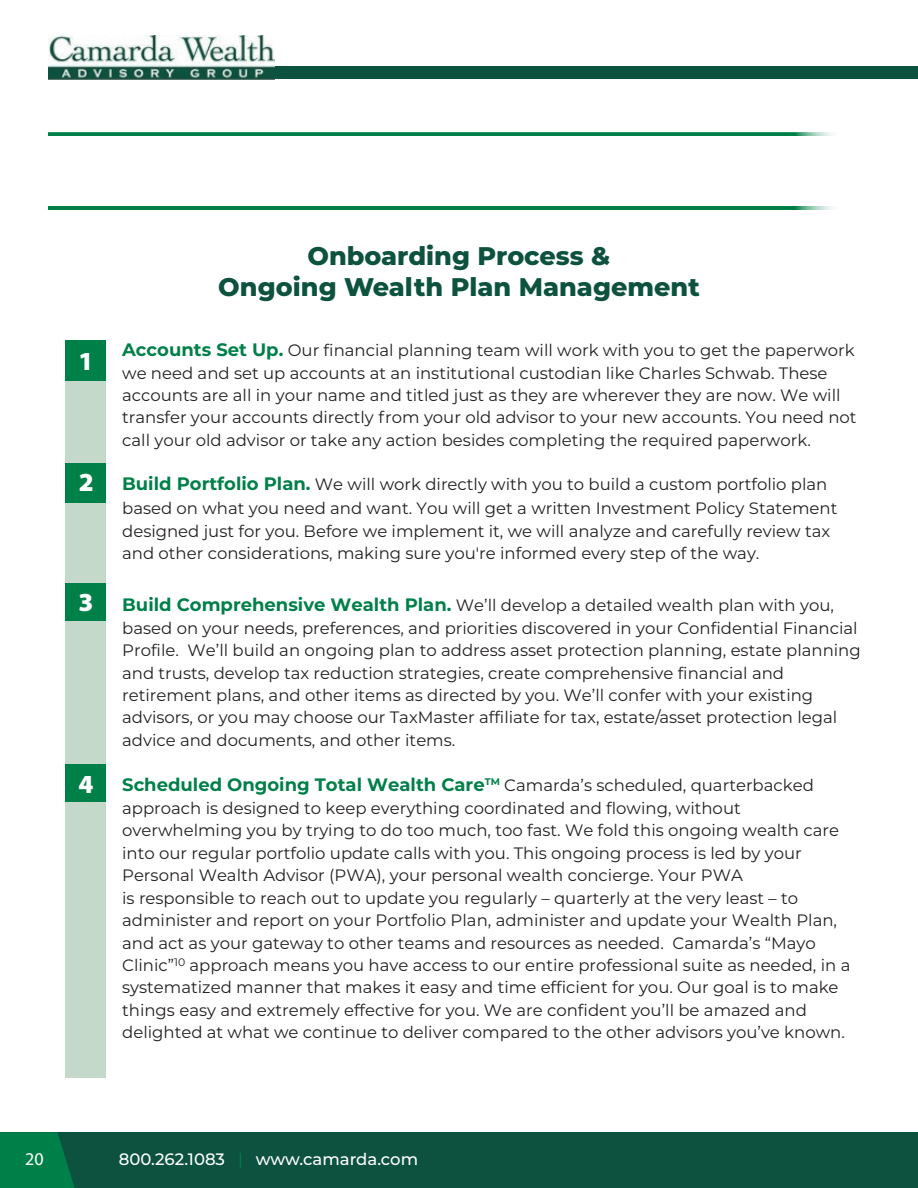
<style>
.page{position:relative;width:918px;height:1188px;background:#fff}
.page>*{position:absolute;margin:0;border:0;box-sizing:border-box;transform-origin:0 0}
.t1{font:900 26.1px "Myriad Pro";color:#fff}
.t2{font:800 25.5px/31.5px "Montserrat";color:#0c523f;text-align:center}
.t3{font:18px "Myriad Pro";color:#fff}
.t4{font:16.5px/22.5px "Montserrat";color:#231f20}
.t5{font:500 16.5px "Montserrat";color:#fff}
.s1{font-weight:700;font-size:18px;color:#008049}
.s2{font-weight:400;color:#008049}
</style>
<div class="page">
<hr style="left:48px;top:133px;width:794px;height:3px;background:#008049">
<hr style="left:48px;top:206px;width:794px;height:4px;background:#008049">
<div style="left:65px;top:381px;width:41px;height:696px;background:#c5d9ca"></div>
<div style="left:65px;top:340px;width:41px;height:41px;background:#008049"></div>
<div style="left:65px;top:464px;width:41px;height:39px;background:#008049"></div>
<div style="left:65px;top:583px;width:41px;height:37px;background:#008049"></div>
<div style="left:65px;top:764px;width:41px;height:38px;background:#008049"></div>
<div style="left:48px;top:66px;width:870px;height:13px;background:#0c523f"></div>
<img style="left:48px;top:36px;width:227px;height:43px">
<div style="left:0;top:1132px;width:918px;height:56px;background:#0c523f"></div>
<svg style="left:0;top:1132px;width:75px;height:56px"></svg>
<h1 class="t1" style="left:78px;top:344px;width:16px">1</h1>
<h1 class="t1" style="left:79px;top:464px;width:16px">2</h1>
<h1 class="t1" style="left:79px;top:584px;width:16px">3</h1>
<h1 class="t1" style="left:79px;top:766px;width:16px">4</h1>
<h2 class="t2" style="left:218px;top:239px;width:483px">Onboarding Process &amp;<br>Ongoing Wealth Plan Management</h2>
<p class="t4" style="left:122px;top:338px;width:736px"><span class="s1">Accounts Set Up.</span> Our financial planning team will work with you to get the paperwork we need and set up accounts at an institutional custodian like Charles Schwab. These accounts are all in your name and titled just as they are wherever they are now. We will transfer your accounts directly from your old advisor to your new accounts. You need not call your old advisor or take any action besides completing the required paperwork.</p>
<p class="t4" style="left:122px;top:473px;width:717px;line-height:23px"><span class="s1">Build Portfolio Plan.</span> We will work directly with you to build a custom portfolio plan based on what you need and want. You will get a written Investment Policy Statement designed just for you. Before we implement it, we will analyze and carefully review tax and other considerations, making sure you're informed every step of the way.</p>
<p class="t4" style="left:122px;top:593px;width:740px"><span class="s1">Build Comprehensive Wealth Plan.</span> We’ll develop a detailed wealth plan with you, based on your needs, preferences, and priorities discovered in your Confidential Financial Profile. We’ll build an ongoing plan to address asset protection planning, estate planning and trusts, develop tax reduction strategies, create comprehensive financial and retirement plans, and other items as directed by you. We’ll confer with your existing advisors, or you may choose our TaxMaster affiliate for tax, estate/asset protection legal advice and documents, and other items.</p>
<p class="t4" style="left:122px;top:773px;width:730px"><span class="s1">Scheduled Ongoing Total Wealth Care</span><sup>TM</sup> Camarda’s scheduled, quarterbacked approach is designed to keep everything coordinated and flowing, without overwhelming you by trying to do too much, too fast. We fold this ongoing wealth care into our regular portfolio update calls with you. This ongoing process is led by your Personal Wealth Advisor (PWA), your personal wealth concierge. Your PWA<br>is responsible to reach out to update you regularly – quarterly at the very least – to administer and report on your Portfolio Plan, administer and update your Wealth Plan, and act as your gateway to other teams and resources as needed. Camarda’s “Mayo Clinic”<sup>10</sup> approach means you have access to our entire professional suite as needed, in a systematized manner that makes it easy and time efficient for you. Our goal is to make things easy and extremely effective for you. We are confident you’ll be amazed and delighted at what we continue to deliver compared to the other advisors you’ve known.</p>
<p class="t3" style="left:25px;top:1148px;width:20px">20</p>
<p class="t5" style="left:119px;top:1148px;width:301px">800.262.1083 <span class="s2">|</span> www.camarda.com</p>
</div>
